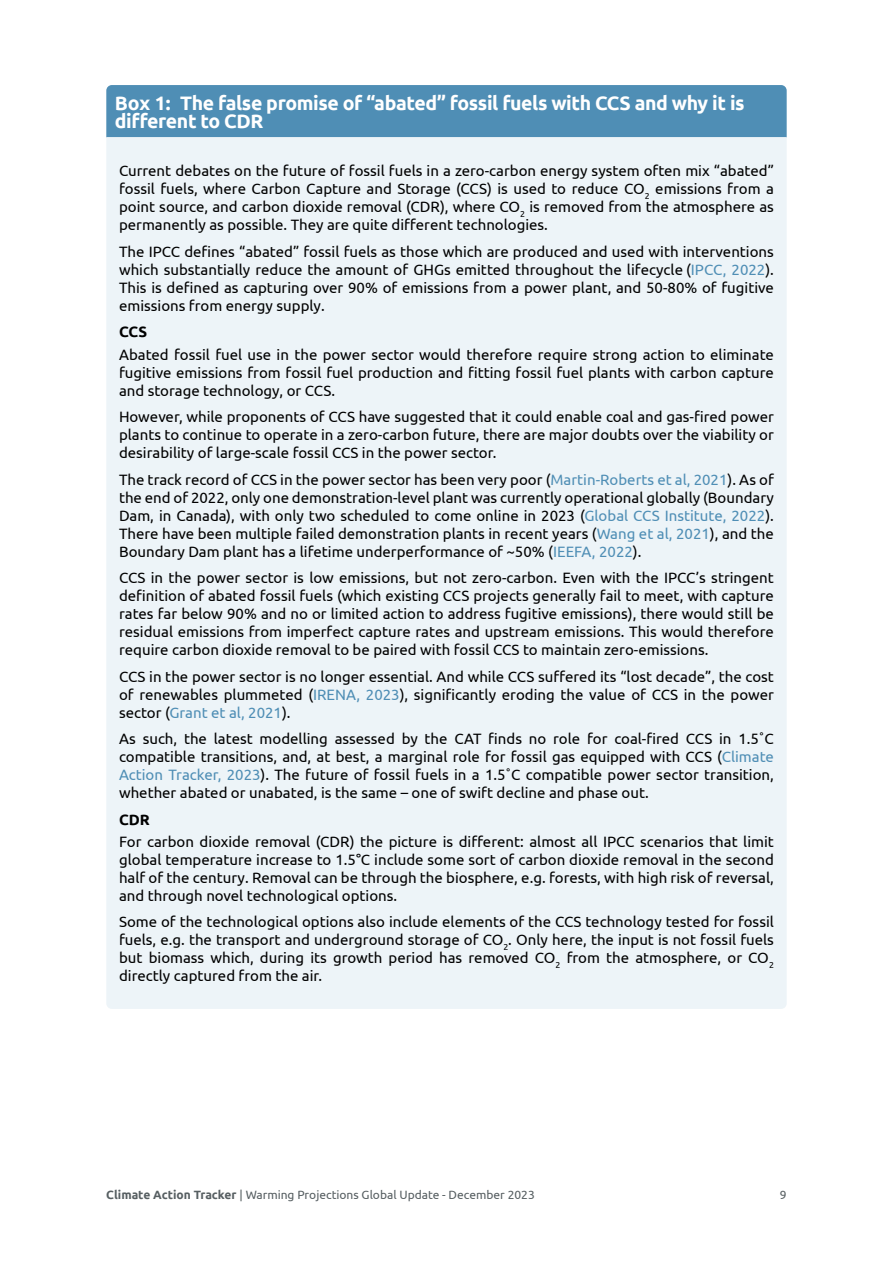
<style>
.page{position:relative;width:893px;height:1263px;background:#fff}
.page>*{position:absolute;margin:0;border:0;box-sizing:border-box;transform-origin:0 0}
.t1{font:700 19.5px/18px "Ubuntu";letter-spacing:-.02em;color:#fff}
.t2{font:15px/18px "Ubuntu";color:#000;text-align:justify}
.t3{font:700 15px "Ubuntu";color:#000}
.t4{font:12px "Ubuntu";color:#575f62}
.s1{color:#4f8eb5}
.s2{font-weight:700}
</style>
<div class="page">
<div style="left:106px;top:85px;width:681px;height:52px;background:#4f8eb5"></div>
<div style="left:106px;top:137px;width:681px;height:872px;background:#edf4f8"></div>
<h1 class="t1" style="left:115px;top:94px;width:631px">Box 1: The false promise of “abated” fossil fuels with CCS and why it is different to CDR</h1>
<p class="t2" style="left:119px;top:161px;width:656px">Current debates on the future of fossil fuels in a zero-carbon energy system often mix “abated” fossil fuels, where Carbon Capture and Storage (CCS) is used to reduce CO<sub>2</sub> emissions from a point source, and carbon dioxide removal (CDR), where CO<sub>2</sub> is removed from the atmosphere as permanently as possible. They are quite different technologies.</p>
<p class="t2" style="left:119px;top:242px;width:656px">The IPCC defines “abated” fossil fuels as those which are produced and used with interventions which substantially reduce the amount of GHGs emitted throughout the lifecycle (<span class="s1">IPCC, 2022</span>).<br>This is defined as capturing over 90% of emissions from a power plant, and 50-80% of fugitive emissions from energy supply.</p>
<p class="t3" style="left:119px;top:323px;width:30px">CCS</p>
<p class="t2" style="left:119px;top:345px;width:656px">Abated fossil fuel use in the power sector would therefore require strong action to eliminate fugitive emissions from fossil fuel production and fitting fossil fuel plants with carbon capture and storage technology, or CCS.</p>
<p class="t2" style="left:119px;top:407px;width:656px">However, while proponents of CCS have suggested that it could enable coal and gas-fired power plants to continue to operate in a zero-carbon future, there are major doubts over the viability or desirability of large-scale fossil CCS in the power sector.</p>
<p class="t2" style="left:119px;top:470px;width:656px">The track record of CCS in the power sector has been very poor (<span class="s1">Martin-Roberts et al, 2021</span>). As of the end of 2022, only one demonstration-level plant was currently operational globally (Boundary Dam, in Canada), with only two scheduled to come online in 2023 (<span class="s1">Global CCS Institute, 2022</span>).<br>There have been multiple failed demonstration plants in recent years (<span class="s1">Wang et al, 2021</span>), and the Boundary Dam plant has a lifetime underperformance of ~50% (<span class="s1">IEEFA, 2022</span>).</p>
<p class="t2" style="left:119px;top:568px;width:656px">CCS in the power sector is low emissions, but not zero-carbon. Even with the IPCC’s stringent definition of abated fossil fuels (which existing CCS projects generally fail to meet, with capture rates far below 90% and no or limited action to address fugitive emissions), there would still be residual emissions from imperfect capture rates and upstream emissions. This would therefore require carbon dioxide removal to be paired with fossil CCS to maintain zero-emissions.</p>
<p class="t2" style="left:119px;top:667px;width:656px">CCS in the power sector is no longer essential. And while CCS suffered its “lost decade”, the cost of renewables plummeted (<span class="s1">IRENA, 2023</span>), significantly eroding the value of CCS in the power sector (<span class="s1">Grant et al, 2021</span>).</p>
<p class="t2" style="left:119px;top:729px;width:656px">As such, the latest modelling assessed by the CAT finds no role for coal-fired CCS in 1.5˚C compatible transitions, and, at best, a marginal role for fossil gas equipped with CCS (<span class="s1">Climate Action Tracker, 2023</span>). The future of fossil fuels in a 1.5˚C compatible power sector transition, whether abated or unabated, is the same – one of swift decline and phase out.</p>
<p class="t3" style="left:119px;top:810px;width:32px">CDR</p>
<p class="t2" style="left:119px;top:832px;width:656px">For carbon dioxide removal (CDR) the picture is different: almost all IPCC scenarios that limit global temperature increase to 1.5°C include some sort of carbon dioxide removal in the second half of the century. Removal can be through the biosphere, e.g. forests, with high risk of reversal, and through novel technological options.</p>
<p class="t2" style="left:119px;top:912px;width:656px">Some of the technological options also include elements of the CCS technology tested for fossil fuels, e.g. the transport and underground storage of CO<sub>2</sub>. Only here, the input is not fossil fuels but biomass which, during its growth period has removed CO<sub>2</sub> from the atmosphere, or CO<sub>2 </sub>directly captured from the air.</p>
<p class="t4" style="left:106px;top:1188px;width:430px"><span class="s2">Climate Action Tracker</span> | Warming Projections Global Update - December 2023</p>
<p class="t4" style="left:780px;top:1188px;width:8px">9</p>
</div>
